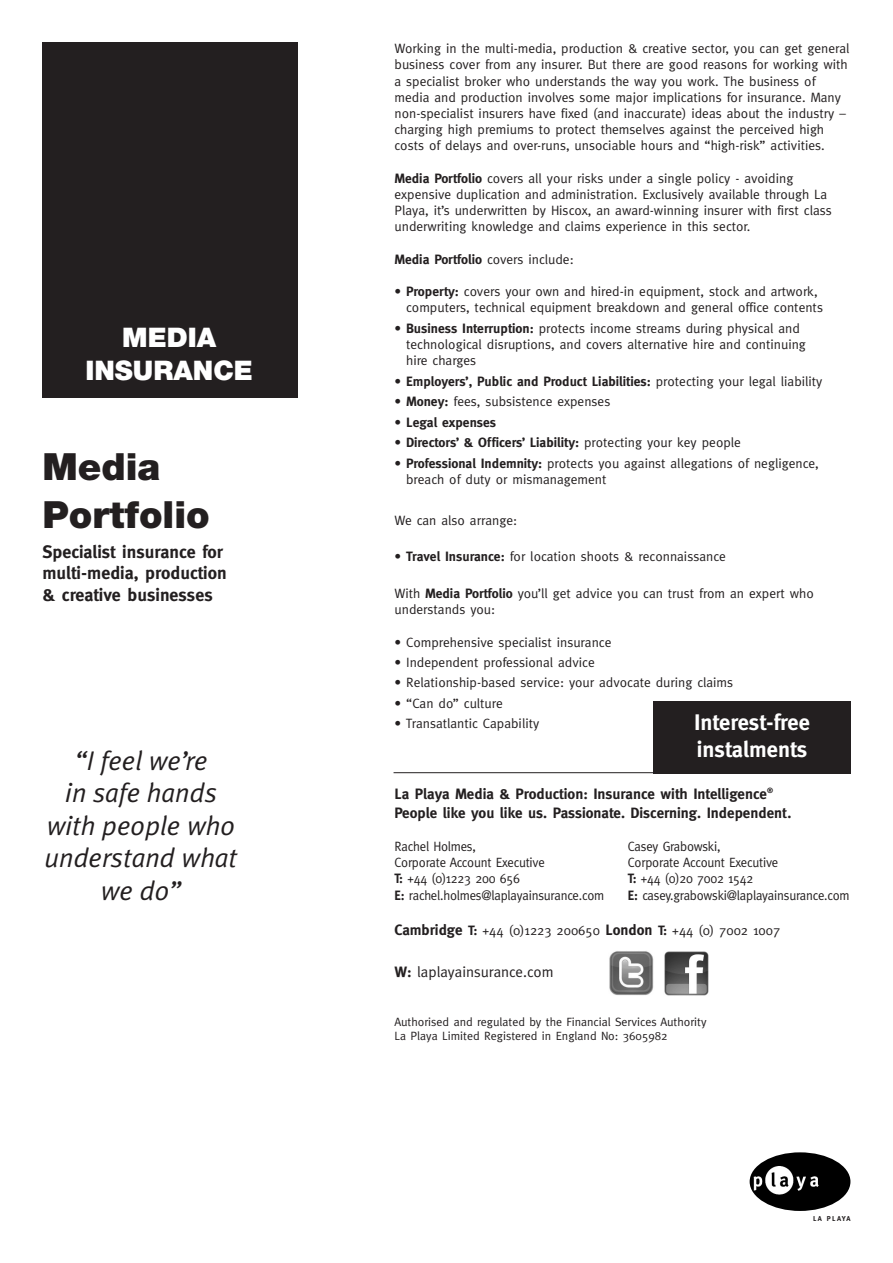
<style>
.page{position:relative;width:893px;height:1263px;background:#fff}
.page>*{position:absolute;margin:0;border:0;box-sizing:border-box;transform-origin:0 0}
.t1{font:900 37.5px/47.7px "Helvetica Neue";color:#231f20}
.t2{font:italic 27px/32.4px "Meta Plus Normal";color:#231f20;text-align:center}
.t3{font:900 27px/33px "Helvetica Neue";color:#fff;text-align:center}
.t4{font:700 22.5px/27px "Meta";color:#fff}
.t5{font:700 18px/21.6px "Meta";color:#231f20}
.t6{font:700 15px/19.5px "Meta";color:#231f20}
.t7{font:15px "Meta";color:#231f20}
.t8{font:13.5px/16.2px "Meta";color:#231f20}
.t9{font:13.5px "Meta";color:#231f20;scale:.95 1}
.t10{font:700 13.5px "Meta";color:#231f20}
.t11{font:12px/14.4px "Meta";color:#231f20}
.t12{font:700 7.05px "Meta";letter-spacing:.19em;color:#231f20}
.s1{font-weight:700}
.s2{font-weight:400}
.s3{font-weight:700;font-size:15px}
</style>
<div class="page">
<div style="left:43px;top:43px;width:255px;height:355px;background:#231f20"></div>
<img style="left:750px;top:1152px;width:100px;height:59px;border-radius:50%">
<img style="left:664px;top:951px;width:45px;height:45px">
<img style="left:609px;top:951px;width:45px;height:44px">
<hr style="left:394px;top:772px;width:456px;height:1px;background:#231f20">
<div style="left:653px;top:701px;width:197px;height:73px;background:#231f20"></div>
<h2 class="t3" style="left:85px;top:323px;width:169px">MEDIA<br>INSURANCE</h2>
<h1 class="t1" style="left:43px;top:446px;width:169px">Media<br>Portfolio</h1>
<h3 class="t5" style="left:43px;top:541px;width:186px">Specialist insurance for multi-media, production &amp; creative businesses</h3>
<h2 class="t2" style="left:45px;top:744px;width:194px">“I feel we’re<br>in safe hands with people who understand what we do”</h2>
<p class="t8" style="left:394px;top:40px;width:457px">Working in the multi-media, production &amp; creative sector, you can get general business cover from any insurer. But there are good reasons for working with a specialist broker who understands the way you work. The business of media and production involves some major implications for insurance. Many non-specialist insurers have fixed (and inaccurate) ideas about the industry – charging high premiums to protect themselves against the perceived high costs of delays and over-runs, unsociable hours and “high-risk” activities.</p>
<p class="t8" style="left:394px;top:170px;width:439px"><span class="s1">Media Portfolio</span> covers all your risks under a single policy - avoiding expensive duplication and administration. Exclusively available through La Playa, it’s underwritten by Hiscox, an award-winning insurer with first class underwriting knowledge and claims experience in this sector.</p>
<p class="t10" style="left:394px;top:251px;width:181px">Media Portfolio <span class="s2">covers include:</span></p>
<p class="t8" style="left:406px;top:283px;width:418px;text-indent:-12px">• <span class="s1">Property:</span> covers your own and hired-in equipment, stock and artwork, computers, technical equipment breakdown and general office contents</p>
<p class="t8" style="left:406px;top:320px;width:401px;text-indent:-12px">• <span class="s1">Business Interruption:</span> protects income streams during physical and technological disruptions, and covers alternative hire and continuing hire charges</p>
<p class="t10" style="left:394px;top:373px;width:429px"><span class="s2">•</span> Employers’, Public and Product Liabilities: <span class="s2">protecting your legal liability</span></p>
<p class="t8" style="left:394px;top:393px;width:217px">• <span class="s1">Money:</span> fees, subsistence expenses</p>
<p class="t10" style="left:394px;top:414px;width:103px"><span class="s2">•</span> Legal expenses</p>
<p class="t10" style="left:394px;top:434px;width:348px"><span class="s2">•</span> Directors’ &amp; Officers’ Liability: <span class="s2">protecting your key people</span></p>
<p class="t8" style="left:406px;top:455px;width:414px;text-indent:-12px">• <span class="s1">Professional Indemnity:</span> protects you against allegations of negligence, breach of duty or mismanagement</p>
<p class="t8" style="left:395px;top:512px;width:124px">We can also arrange:</p>
<p class="t8" style="left:395px;top:548px;width:333px">• <span class="s1">Travel Insurance:</span> for location shoots &amp; reconnaissance</p>
<p class="t8" style="left:395px;top:585px;width:421px">With <span class="s1">Media Portfolio</span> you’ll get advice you can trust from an expert who understands you:</p>
<p class="t8" style="left:395px;top:634px;width:218px">• Comprehensive specialist insurance</p>
<p class="t8" style="left:395px;top:654px;width:202px">• Independent professional advice</p>
<p class="t8" style="left:395px;top:675px;width:340px">• Relationship-based service: your advocate during claims</p>
<p class="t8" style="left:395px;top:695px;width:110px">• “Can do” culture</p>
<p class="t8" style="left:395px;top:715px;width:146px">• Transatlantic Capability</p>
<h3 class="t4" style="left:694px;top:709px;width:117px">Interest-free instalments</h3>
<p class="t6" style="left:394px;top:784px;width:399px">La Playa Media &amp; Production: Insurance with Intelligence<sup>®<br></sup>People like you like us. Passionate. Discerning. Independent.</p>
<p class="t9" style="left:394px;top:838px;width:87px">Rachel Holmes,</p>
<p class="t9" style="left:628px;top:838px;width:99px">Casey Grabowski,</p>
<p class="t9" style="left:394px;top:855px;width:160px">Corporate Account Executive</p>
<p class="t9" style="left:628px;top:855px;width:160px">Corporate Account Executive</p>
<p class="t9" style="left:394px;top:871px;width:134px"><span class="s1">T:</span> +44 (0)1223 200 656</p>
<p class="t9" style="left:628px;top:871px;width:134px"><span class="s1">T:</span> +44 (0)20 7002 1542</p>
<p class="t9" style="left:394px;top:887px;width:222px"><span class="s1">E:</span> rachel.holmes@laplayainsurance.com</p>
<p class="t9" style="left:628px;top:887px;width:235px"><span class="s1">E:</span> casey.grabowski@laplayainsurance.com</p>
<p class="t8" style="left:394px;top:923px;width:387px"><span class="s3">Cambridge</span> <span class="s1">T:</span> +44 (0)1223 200650 <span class="s3">London</span> <span class="s1">T:</span> +44 (0) 7002 1007</p>
<p class="t7" style="left:394px;top:963px;width:161px"><span class="s1">W:</span> laplayainsurance.com</p>
<p class="t11" style="left:394px;top:1014px;width:314px">Authorised and regulated by the Financial Services Authority<br>La Playa Limited Registered in England No: 3605982</p>
<p class="t12" style="left:813px;top:1214px;width:39px">LA PLAYA</p>
</div>
